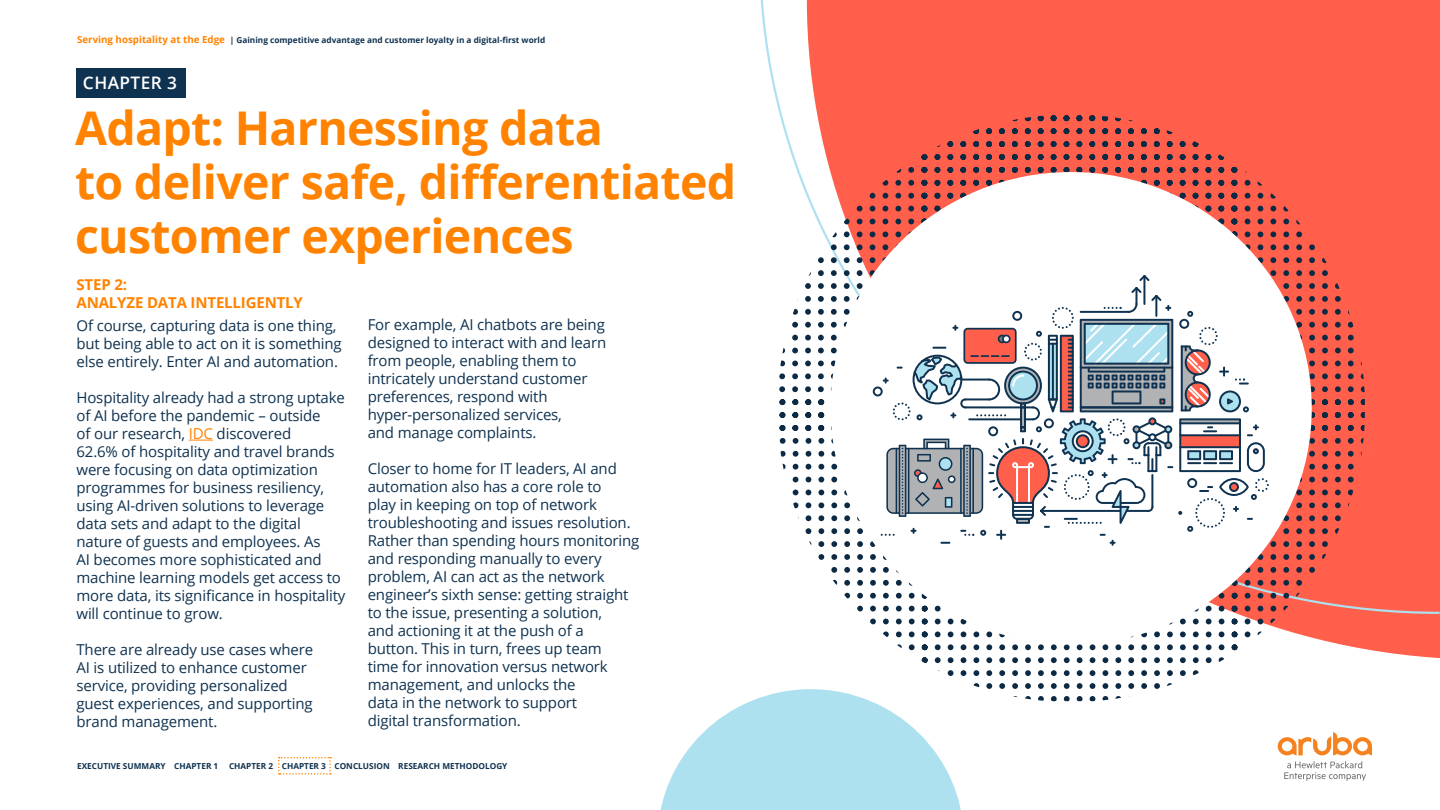
<style>
.page{position:relative;width:1440px;height:810px;background:#fff}
.page>*{position:absolute;margin:0;border:0;box-sizing:border-box;transform-origin:0 0}
.t1{font:700 46.5px/54.3px "Open Sans";letter-spacing:-.015em;color:#ff8300}
.t2{font:600 17.25px "Open Sans";letter-spacing:.025em;color:#fff}
.t3{font:15px/18px "Open Sans";letter-spacing:-.01em;color:#0f3250}
.t4{font:700 15px/18px "Open Sans";letter-spacing:-.01em;color:#ff8300}
.t5{font:700 8.25px "Open Sans";color:#0f3250}
.s1{font-size:9.75px;color:#ff8300}
.s2{color:#ff8300}
</style>
<div class="page">
<svg style="left:760px;top:0;width:680px;height:615px;background:#fe7160"></svg>
<svg style="left:660px;top:693px;width:301px;height:117px"></svg>
<svg style="left:189px;top:440px;width:24px;height:1px"></svg>
<svg style="left:777px;top:115px;width:588px;height:586px"></svg>
<div style="left:838px;top:179px;width:466px;height:458px;background:#fff;border-radius:50%"></div>
<div style="left:831px;top:172px;width:481px;height:472px;border:15px solid #fff;border-radius:50%"></div>
<svg style="left:278px;top:757px;width:53px;height:18px"></svg>
<div style="left:76px;top:68px;width:110px;height:29px;background:#0f3250"></div>
<svg style="left:1284px;top:761px;width:82px;height:20px"></svg>
<svg style="left:1278px;top:732px;width:94px;height:23px"></svg>
<hr style="left:1143px;top:275px;width:2px;height:30px;background:#0f3250">
<svg style="left:1139px;top:275px;width:11px;height:6px"></svg>
<svg style="left:873px;top:287px;width:396px;height:259px"></svg>
<p class="t5" style="left:77px;top:35px;width:470px"><span class="s1">Serving hospitality at the Edge</span> | Gaining competitive advantage and customer loyalty in a digital-first world</p>
<p class="t2" style="left:83px;top:71px;width:96px">CHAPTER 3</p>
<h1 class="t1" style="left:75px;top:100px;width:663px">Adapt: Harnessing data<br>to deliver safe, differentiated customer experiences</h1>
<p class="t4" style="left:76px;top:276px;width:228px">STEP 2:<br>ANALYZE DATA INTELLIGENTLY</p>
<p class="t3" style="left:76px;top:316px;width:267px">Of course, capturing data is one thing, but being able to act on it is something else entirely. Enter AI and automation.</p>
<p class="t3" style="left:76px;top:388px;width:270px">Hospitality already had a strong uptake of AI before the pandemic – outside<br>of our research, <span class="s2">IDC</span> discovered<br>62.6% of hospitality and travel brands were focusing on data optimization programmes for business resiliency, using AI-driven solutions to leverage data sets and adapt to the digital nature of guests and employees. As<br>AI becomes more sophisticated and machine learning models get access to more data, its significance in hospitality will continue to grow.</p>
<p class="t3" style="left:76px;top:640px;width:238px">There are already use cases where<br>AI is utilized to enhance customer service, providing personalized guest experiences, and supporting brand management.</p>
<p class="t3" style="left:368px;top:315px;width:240px">For example, AI chatbots are being designed to interact with and learn from people, enabling them to intricately understand customer preferences, respond with hyper-personalized services,<br>and manage complaints.</p>
<p class="t3" style="left:368px;top:459px;width:273px">Closer to home for IT leaders, AI and automation also has a core role to<br>play in keeping on top of network troubleshooting and issues resolution.<br>Rather than spending hours monitoring and responding manually to every problem, AI can act as the network engineer’s sixth sense: getting straight to the issue, presenting a solution,<br>and actioning it at the push of a<br>button. This in turn, frees up team<br>time for innovation versus network management, and unlocks the<br>data in the network to support<br>digital transformation.</p>
<p class="t5" style="left:77px;top:760px;width:143px">EXECUTIVE SUMMARY CHAPTER 1</p>
<p class="t5" style="left:229px;top:760px;width:280px">CHAPTER 2 CHAPTER 3 CONCLUSION RESEARCH METHODOLOGY</p>
</div>
